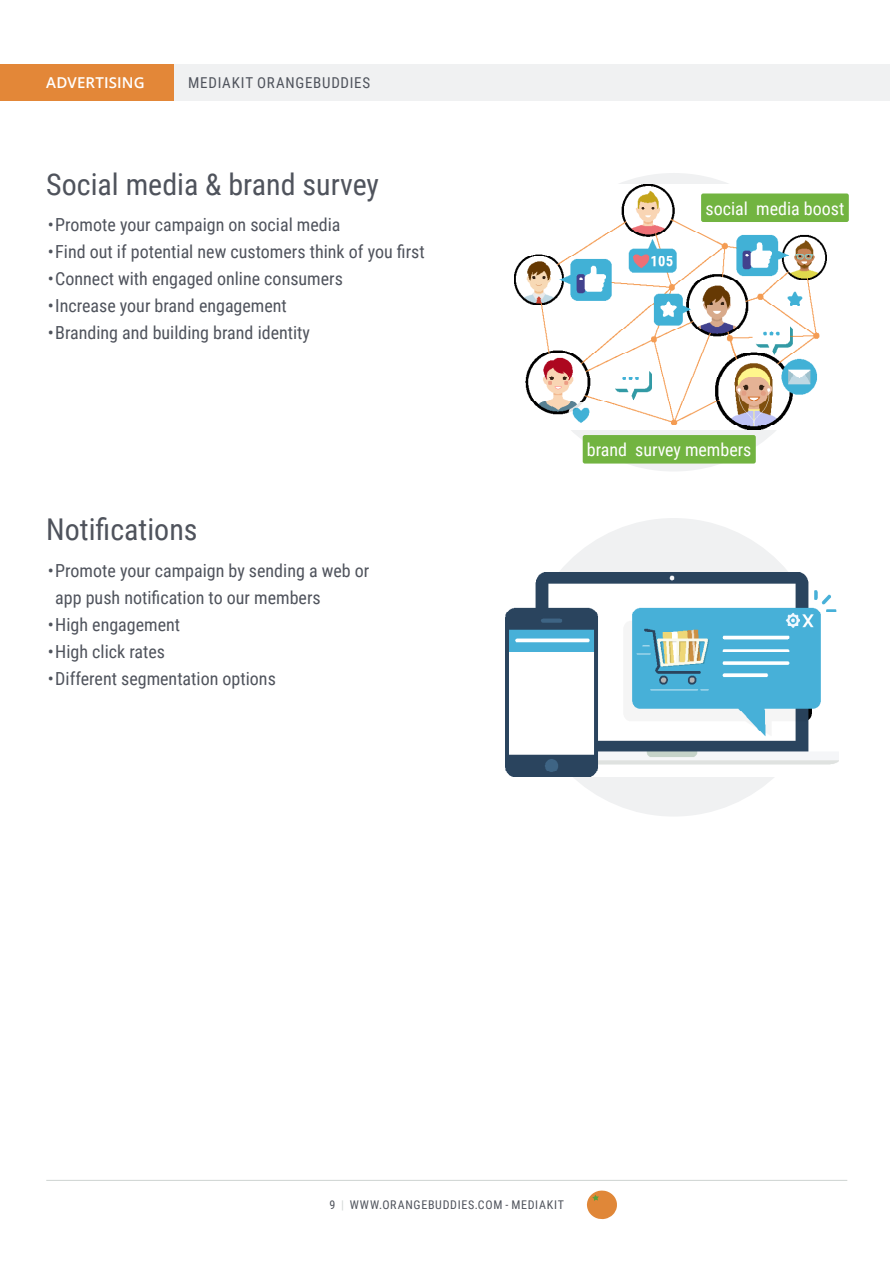
<style>
.page{position:relative;width:893px;height:1263px;background:#fff}
.page>*{position:absolute;margin:0;border:0;box-sizing:border-box;transform-origin:0 0}
.SubSubTitle{font:30px "Roboto Condensed";color:#4f535c}
.t1{font:18px/27px "Roboto Condensed";color:#4f535c}
.t2{font:18px "Roboto Condensed";color:#fff}
.t3{font:15px "Roboto Condensed";letter-spacing:.05em;color:#4f535c}
.C__Header{font:600 15px "Open Sans";letter-spacing:.01em;color:#fff}
.t4{font:12px "Roboto Condensed";letter-spacing:.06em;color:#4f535c}
.s1{color:#d3d8d6}
</style>
<div class="page">
<hr style="left:46px;top:1180px;width:801px;height:1px;background:#d3d8d6">
<div style="left:134px;top:64px;width:756px;height:36px;background:#f0f1f2"></div>
<div style="left:0;top:64px;width:173px;height:36px;background:#e38738"></div>
<svg style="left:587px;top:1190px;width:30px;height:29px"></svg>
<div style="left:524px;top:518px;width:299px;height:298px;background:#f0f1f2;border-radius:50%"></div>
<img style="left:505px;top:572px;width:334px;height:205px">
<div style="left:524px;top:173px;width:299px;height:298px;background:#f0f1f2;border-radius:50%"></div>
<img style="left:515px;top:184px;width:312px;height:246px">
<div style="left:583px;top:435px;width:173px;height:29px;background:#72b441;border-radius:2px"></div>
<div style="left:701px;top:193px;width:148px;height:29px;background:#72b441;border-radius:2px"></div>
<p class="C__Header" style="left:46px;top:72px;width:100px">ADVERTISING</p>
<p class="t3" style="left:188px;top:72px;width:183px">MEDIAKIT ORANGEBUDDIES</p>
<p class="SubSubTitle" style="left:46px;top:163px;width:334px">Social media &amp; brand survey</p>
<p class="t1" style="left:48px;top:210px;width:294px">•Promote your campaign on social media</p>
<p class="t1" style="left:48px;top:237px;width:378px">•Find out if potential new customers think of you first</p>
<p class="t1" style="left:48px;top:264px;width:297px">•Connect with engaged online consumers</p>
<p class="t1" style="left:48px;top:291px;width:241px">•Increase your brand engagement</p>
<p class="t1" style="left:48px;top:318px;width:264px">•Branding and building brand identity</p>
<p class="SubSubTitle" style="left:46px;top:509px;width:153px">Notifications</p>
<p class="t1" style="left:55px;top:556px;width:316px;text-indent:-7px">•Promote your campaign by sending a web or app push notification to our members</p>
<p class="t1" style="left:48px;top:610px;width:134px">•High engagement</p>
<p class="t1" style="left:48px;top:637px;width:119px">•High click rates</p>
<p class="t1" style="left:48px;top:664px;width:230px">•Different segmentation options</p>
<p class="t2" style="left:705px;top:195px;width:140px">social media boost</p>
<p class="t2" style="left:587px;top:437px;width:166px">brand survey members</p>
<p class="t4" style="left:329px;top:1197px;width:236px">9 <span class="s1">|</span> WWW.ORANGEBUDDIES.COM - MEDIAKIT</p>
</div>
